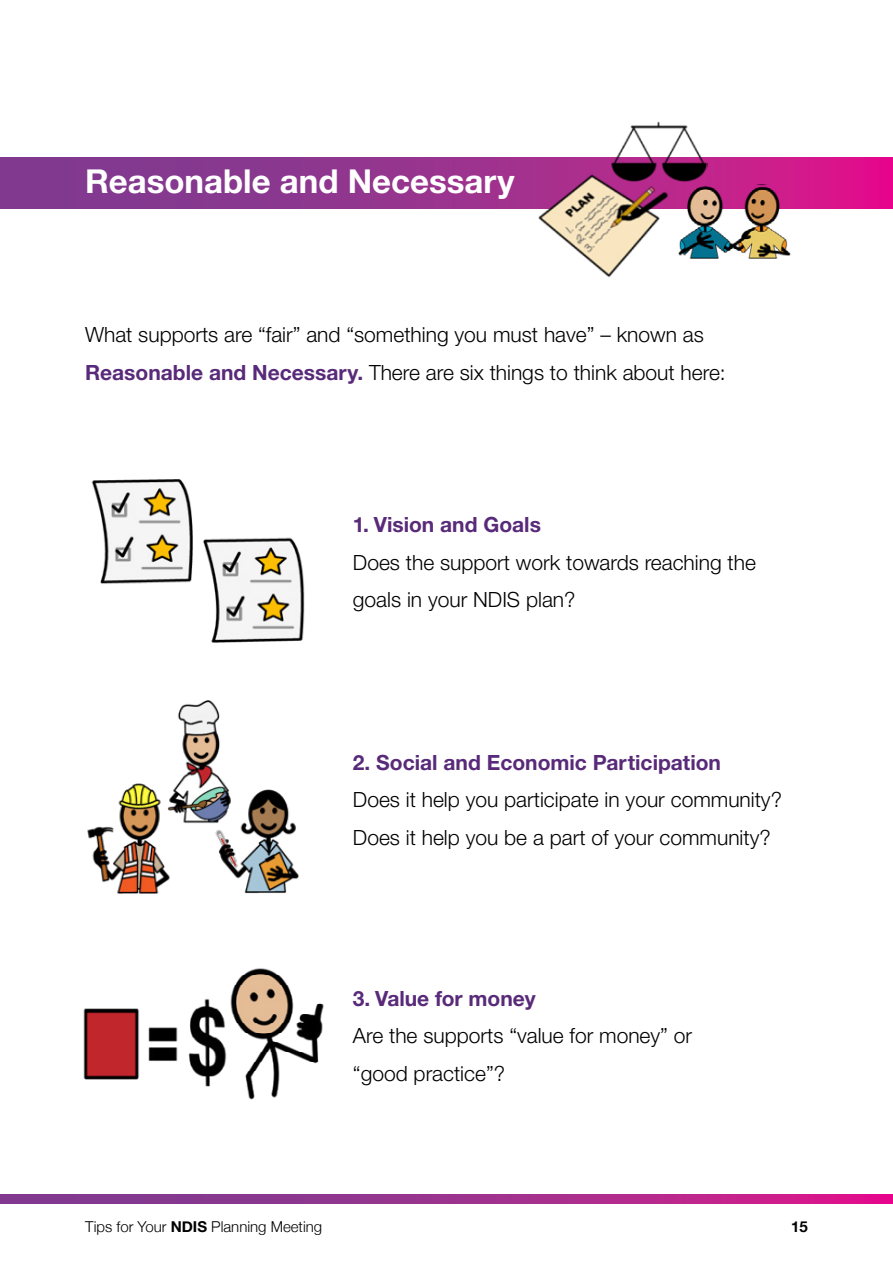
<style>
.page{position:relative;width:893px;height:1263px;background:#fff}
.page>*{position:absolute;margin:0;border:0;box-sizing:border-box;transform-origin:0 0}
.Heading{font:700 33px "Helvetica Neue CE";color:#fff}
.Body{font:300 21px/37.5px "Helvetica Neue CE";color:#000}
.Body-2{font:700 21px "Helvetica Neue CE";color:#582a79}
.t1{font:300 15px "Helvetica Neue";color:#000}
.t2{font:700 15px "Helvetica Neue";color:#000}
.s1{font-weight:700;color:#582a79}
.s2{font-weight:700}
</style>
<div class="page">
<svg style="left:0;top:1195px;width:893px;height:8px;background:#a32e8d"></svg>
<svg style="left:0;top:157px;width:893px;height:51px;background:#9c2f8e"></svg>
<img style="left:708px;top:185px;width:84px;height:73px">
<img style="left:538px;top:121px;width:170px;height:157px">
<img style="left:91px;top:479px;width:214px;height:164px">
<img style="left:87px;top:700px;width:211px;height:194px">
<img style="left:83px;top:1007px;width:117px;height:73px">
<img style="left:200px;top:968px;width:124px;height:131px">
<p class="Heading" style="left:85px;top:161px;width:431px">Reasonable and Necessary</p>
<p class="Body" style="left:85px;top:316px;width:642px">What supports are “fair” and “something you must have” – known as<br><span class="s1">Reasonable and Necessary.</span> There are six things to think about here:</p>
<p class="Body-2" style="left:353px;top:512px;width:190px">1. Vision and Goals</p>
<p class="Body" style="left:353px;top:543px;width:405px">Does the support work towards reaching the goals in your NDIS plan?</p>
<p class="Body-2" style="left:353px;top:749px;width:370px">2. Social and Economic Participation</p>
<p class="Body" style="left:353px;top:781px;width:431px">Does it help you participate in your community?<br>Does it help you be a part of your community?</p>
<p class="Body-2" style="left:353px;top:985px;width:184px">3. Value for money</p>
<p class="Body" style="left:353px;top:1017px;width:341px">Are the supports “value for money” or “good practice”?</p>
<p class="t1" style="left:85px;top:1214px;width:239px">Tips for Your <span class="s2">NDIS</span> Planning Meeting</p>
<p class="t2" style="left:791px;top:1215px;width:18px">15</p>
</div>
